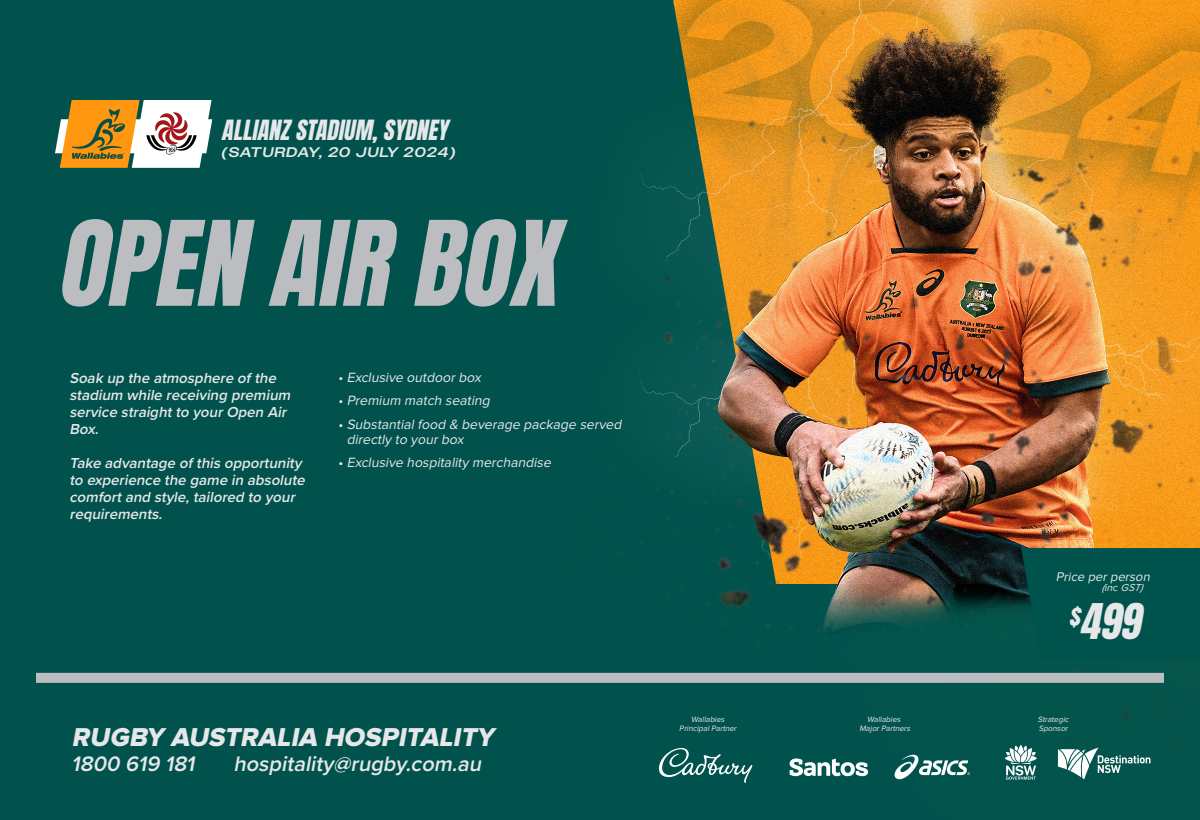
<style>
.page{position:relative;width:1200px;height:820px;background:#fff}
.page>*{position:absolute;margin:0;border:0;box-sizing:border-box;transform-origin:0 0}
.t1{font:italic 100px "Anton";color:#bcbdc0}
.t2{font:italic 41.05px "Anton";color:#e6e7e9}
.t3{font:italic 26.85px "Proxima Nova Extrabld";color:#e6e7e9}
.t4{font:italic 23.3px "Anton";color:#e6e7e9}
.t5{font:italic 600 21.75px "Proxima Nova";color:#e6e7e9}
.t6{font:italic 600 15px/17px "Proxima Nova";color:#e6e7e9}
.t7{font:italic 13.95px/15px "Proxima Nova";color:#e6e7e9}
.t8{font:italic 500 13.95px "Owners Wide";color:#e6e7e9}
.t9{font:italic 13px "Proxima Nova";color:#e6e7e9}
.t10{font:italic 10.5px "Proxima Nova";color:#e6e7e9}
.t11{font:italic 8px/9px "Proxima Nova";color:#e6e7e9;text-align:center}
.s1{font-style:normal}
</style>
<div class="page">
<img style="left:0;top:0;width:1200px;height:820px">
<div style="left:1021px;top:548px;width:179px;height:112px;background:#00534c"></div>
<svg style="left:790px;top:758px;width:78px;height:18px"></svg>
<svg style="left:659px;top:748px;width:94px;height:35px;background:#2e706b"></svg>
<svg style="left:1005px;top:745px;width:32px;height:35px"></svg>
<svg style="left:1058px;top:748px;width:92px;height:31px"></svg>
<svg style="left:895px;top:755px;width:75px;height:24px"></svg>
<svg style="left:55px;top:100px;width:157px;height:68px"></svg>
<img style="left:72px;top:110px;width:52px;height:48px">
<img style="left:141px;top:111px;width:61px;height:46px">
<div style="left:36px;top:673px;width:1128px;height:10px;background:#bcbdc0"></div>
<h3 class="t4" style="left:221px;top:118px;width:235px">ALLIANZSTADIUM,SYDNEY</h3>
<p class="t8" style="left:221px;top:144px;width:238px">(SATURDAY, 20 JULY 2024)</p>
<p class="t1" style="left:56px;top:213px;width:532px">OPEN AIR BOX</p>
<p class="t6" style="left:69px;top:369px;width:226px">Soak up the atmosphere ofthe stadium while receiving premium service straightto yourOpen Air<br>Box.</p>
<p class="t6" style="left:69px;top:454px;width:241px">Take advantage ofthis opportunity to experience the game in absolute comfortand style,tailored to your requirements.</p>
<p class="t7" style="left:338px;top:371px;width:146px"><span class="s1">•</span> Exclusive outdoor box</p>
<p class="t7" style="left:338px;top:394px;width:155px"><span class="s1">•</span> Premium match seating</p>
<p class="t7" style="left:347px;top:417px;width:279px;text-indent:-8px"><span class="s1">•</span> Substantial food &amp; beverage package served directly to your box</p>
<p class="t7" style="left:338px;top:455px;width:216px"><span class="s1">•</span> Exclusive hospitality merchandise</p>
<h3 class="t3" style="left:71px;top:725px;width:424px">RUGBY AUSTRALIA HOSPITALITY</h3>
<h3 class="t5" style="left:71px;top:747px;width:130px">1800 619 181</h3>
<h3 class="t5" style="left:233px;top:747px;width:255px">hospitality@rugby.com.au</h3>
<p class="t9" style="left:1056px;top:570px;width:98px">Price per person</p>
<p class="t10" style="left:1102px;top:580px;width:42px">(inc GST)</p>
<p class="t2" style="left:1069px;top:601px;width:85px"><sup>$</sup>499</p>
<p class="t11" style="left:679px;top:715px;width:60px">Wallabies<br>Principal Partner</p>
<p class="t11" style="left:860px;top:715px;width:54px">Wallabies<br>Major Partners</p>
<p class="t11" style="left:1038px;top:715px;width:34px;text-align:left">Strategic<br>Sponsor</p>
</div>
